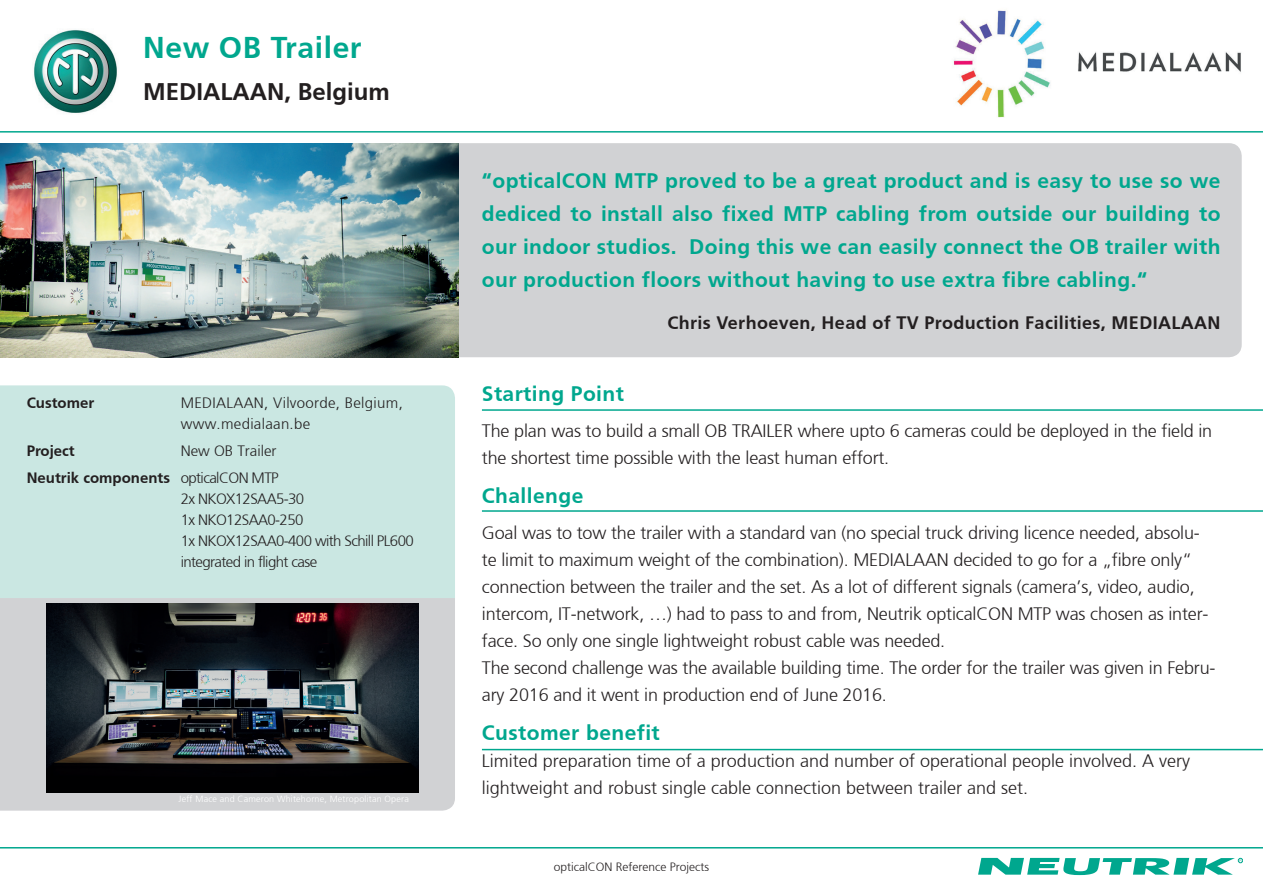
<style>
.page{position:relative;width:1263px;height:893px;background:#fff}
.page>*{position:absolute;margin:0;border:0;box-sizing:border-box;transform-origin:0 0}
.t1{font:700 30px "Frutiger";letter-spacing:.02em;color:#00a78e}
.t2{font:700 24px "Frutiger";color:#231f20}
.t3{font:700 21px/33px "Frutiger";letter-spacing:.02em;color:#00a78e;text-align:justify}
.t4{font:300 18px/27px "Frutiger";letter-spacing:-.01em;color:#231f20}
.t5{font:700 18px "Frutiger";letter-spacing:.02em;color:#231f20}
.t6{font:300 15px/21px "Frutiger";letter-spacing:-.04em;color:#231f20}
.t7{font:300 15px/21px "Frutiger";letter-spacing:.02em;color:#231f20}
.t8{font:700 15px/27px "Frutiger";color:#231f20}
.t9{font:300 12px "Frutiger";color:#231f20}
.t10{font:300 9px "Frutiger";letter-spacing:.02em;color:#fff}
</style>
<div class="page">
<img style="left:34px;top:30px;width:83px;height:84px">
<svg style="left:0;top:598px;width:455px;height:213px;background:#c6c7c9"></svg>
<div style="left:0;top:385px;width:455px;height:213px;background:#cae7e2"></div>
<svg style="left:978px;top:858px;width:265px;height:17px"></svg>
<div style="left:458px;top:143px;width:784px;height:214px;background:#d1d2d4"></div>
<img style="left:47px;top:603px;width:371px;height:189px">
<img style="left:0;top:143px;width:458px;height:214px">
<img style="left:953px;top:10px;width:288px;height:108px">
<hr style="left:0;top:131px;width:1263px;height:2px;background:#00a78e">
<hr style="left:0;top:847px;width:1263px;height:1px;background:#00a78e">
<hr style="left:482px;top:409px;width:781px;height:2px;background:#00a78e">
<hr style="left:482px;top:510px;width:781px;height:2px;background:#00a78e">
<hr style="left:482px;top:749px;width:781px;height:1px;background:#00a78e">
<h1 class="t1" style="left:143px;top:30px;width:220px">New OB Trailer</h1>
<h2 class="t2" style="left:143px;top:77px;width:248px">MEDIALAAN, Belgium</h2>
<p class="t8" style="left:27px;top:389px;width:69px">Customer</p>
<p class="t8" style="left:27px;top:437px;width:145px">Project<br>Neutrik components</p>
<p class="t7" style="left:181px;top:393px;width:224px">MEDIALAAN, Vilvoorde, Belgium, www.medialaan.be</p>
<p class="t6" style="left:181px;top:438px;width:100px;line-height:27px">New OB Trailer opticalCON MTP</p>
<p class="t6" style="left:181px;top:489px;width:234px">2x NKOX12SAA5-30<br>1x NKO12SAA0-250<br>1x NKOX12SAA0-400 with Schill PL600 integrated in flight case</p>
<p class="t10" style="left:179px;top:794px;width:232px">Jeff Mace and Cameron Whitehorne, Metropolitan Opera</p>
<p class="t3" style="left:482px;top:164px;width:740px">“opticalCON MTP proved to be a great product and is easy to use so we dediced to install also fixed MTP cabling from outside our building to our indoor studios. Doing this we can easily connect the OB trailer with our production floors without having to use extra fibre cabling.“</p>
<p class="t5" style="left:667px;top:312px;width:555px">Chris Verhoeven, Head of TV Production Facilities, MEDIALAAN</p>
<p class="t3" style="left:482px;top:377px;width:144px">Starting Point</p>
<p class="t4" style="left:482px;top:417px;width:732px">The plan was to build a small OB TRAILER where upto 6 cameras could be deployed in the field in the shortest time possible with the least human effort.</p>
<p class="t3" style="left:482px;top:479px;width:103px">Challenge</p>
<p class="t4" style="left:482px;top:519px;width:735px">Goal was to tow the trailer with a standard van (no special truck driving licence needed, absolu&shy;te limit to maximum weight of the combination). MEDIALAAN decided to go for a „fibre only“ connection between the trailer and the set. As a lot of different signals (camera’s, video, audio, intercom, IT-network, …) had to pass to and from, Neutrik opticalCON MTP was chosen as inter&shy;face. So only one single lightweight robust cable was needed.<br>The second challenge was the available building time. The order for the trailer was given in Febru&shy;ary 2016 and it went in production end of June 2016.</p>
<p class="t3" style="left:482px;top:716px;width:179px">Customer benefit</p>
<p class="t4" style="left:482px;top:747px;width:710px">Limited preparation time of a production and number of operational people involved. A very lightweight and robust single cable connection between trailer and set.</p>
<p class="t9" style="left:554px;top:860px;width:157px">opticalCON Reference Projects</p>
</div>
